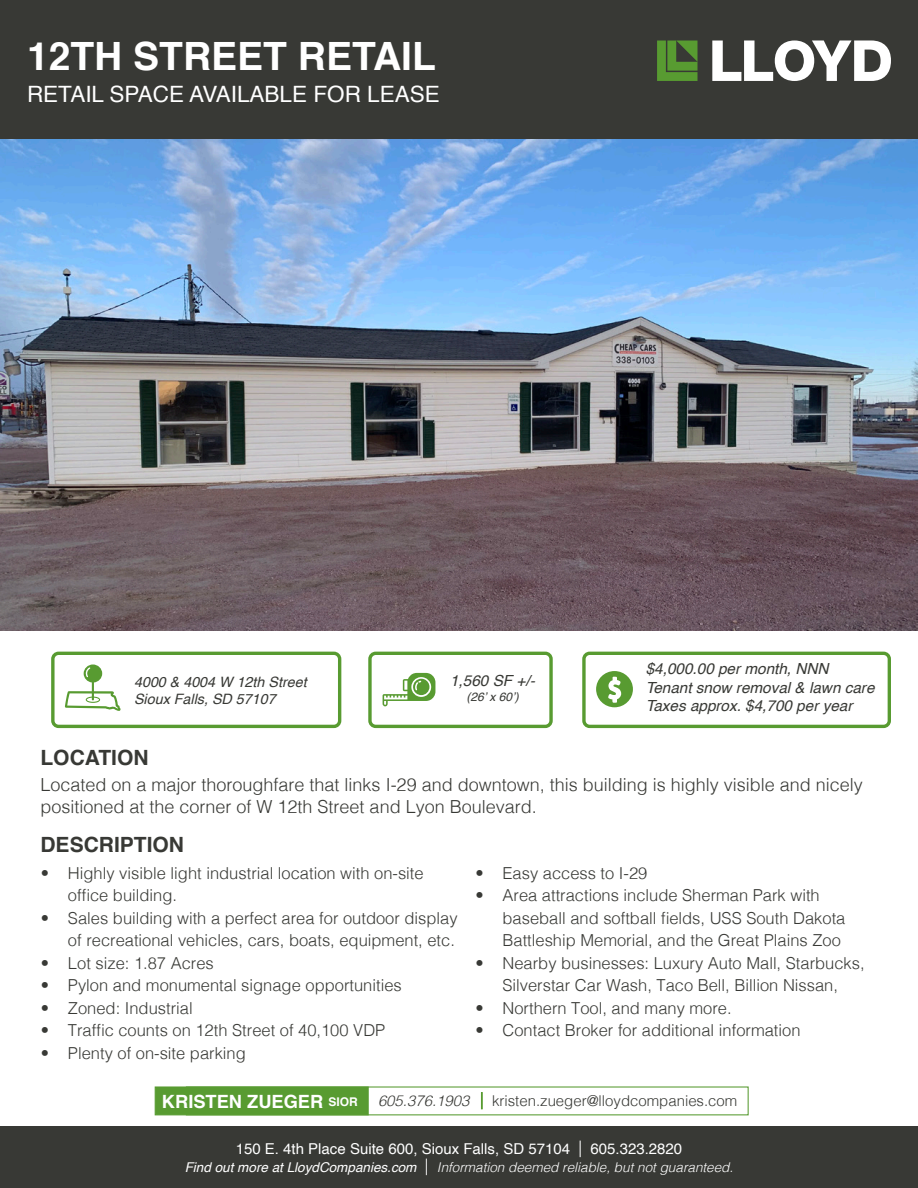
<style>
.page{position:relative;width:918px;height:1188px;background:#fff}
.page>*{position:absolute;margin:0;border:0;box-sizing:border-box;transform-origin:0 0}
.t1{font:700 39px "Helvetica";color:#fff}
.t2{font:22.5px "Helvetica";color:#fff}
.t3{font:700 21px "Helvetica";color:#383935}
.t4{font:700 18.3px "Helvetica";color:#fff}
.t5{font:300 18px/21.6px "Helvetica";color:#383935}
.t6{font:300 16.5px/22.5px "Helvetica";color:#383935}
.t7{font:italic 15.3px "Helvetica";color:#383935}
.t8{font:15px "Helvetica";color:#fff}
.t9{font:300 15px "Helvetica";color:#383935}
.t10{font:italic 14.25px "Helvetica";color:#383935}
.t11{font:italic 300 13.5px "Helvetica";color:#fff}
.t12{font:italic 12px "Helvetica";color:#383935}
.s1{font-size:12px}
.s2{font-style:italic}
.s3{font-style:italic;color:#589b31}
.s4{font-weight:300;font-size:16.5px}
.s5{font-weight:400}
.s6{font-style:normal;font-size:16.5px}
</style>
<div class="page">
<div style="left:0;top:0;width:918px;height:139px;background:#383935"></div>
<svg style="left:657px;top:41px;width:41px;height:40px"></svg>
<svg style="left:712px;top:40px;width:179px;height:41px"></svg>
<img style="left:0;top:139px;width:918px;height:492px">
<div style="left:0;top:1126px;width:918px;height:62px;background:#383935"></div>
<svg style="left:383px;top:673px;width:52px;height:33px"></svg>
<svg style="left:596px;top:671px;width:37px;height:36px"></svg>
<div style="left:582px;top:652px;width:309px;height:76px;border:3px solid #589b31;border-radius:6px"></div>
<div style="left:368px;top:652px;width:185px;height:76px;border:3px solid #589b31;border-radius:6px"></div>
<div style="left:51px;top:652px;width:290px;height:76px;border:3px solid #589b31;border-radius:6px"></div>
<svg style="left:65px;top:664px;width:56px;height:47px"></svg>
<div style="left:155px;top:1086px;width:214px;height:29px;background:#589b31;border:1px solid #589b31"></div>
<p class="t1" style="left:27px;top:25px;width:410px">12TH STREET RETAIL</p>
<p class="t2" style="left:27px;top:77px;width:414px">RETAIL SPACE AVAILABLE FOR LEASE</p>
<p class="t10" style="left:134px;top:670px;width:174px">4000 &amp; 4004 W 12th Street</p>
<p class="t10" style="left:134px;top:688px;width:143px">Sioux Falls, SD 57107</p>
<p class="t3" style="left:40px;top:740px;width:110px">LOCATION</p>
<p class="t7" style="left:450px;top:669px;width:86px">1,560 SF +/-</p>
<p class="t12" style="left:467px;top:687px;width:54px">(26’ x 60’)</p>
<p class="t7" style="left:646px;top:657px;width:184px">$4,000.00 per month, NNN</p>
<p class="t7" style="left:646px;top:675px;width:230px">Tenant snow removal &amp; lawn care</p>
<p class="t7" style="left:646px;top:693px;width:208px">Taxes approx. $4,700 per year</p>
<p class="t5" style="left:40px;top:773px;width:824px">Located on a major thoroughfare that links I-29 and downtown, this building is highly visible and nicely positioned at the corner of W 12th Street and Lyon Boulevard.</p>
<p class="t3" style="left:40px;top:828px;width:145px">DESCRIPTION</p>
<p class="t6" style="left:68px;top:860px;width:357px;text-indent:-27px">• Highly visible light industrial location with on-site office building.</p>
<p class="t6" style="left:41px;top:905px;width:418px;text-align:right">• Sales building with a perfect area for outdoor display of recreational vehicles, cars, boats, equipment, etc.</p>
<p class="t6" style="left:41px;top:950px;width:174px">• Lot size: 1.87 Acres</p>
<p class="t6" style="left:41px;top:973px;width:362px">• Pylon and monumental signage opportunities</p>
<p class="t6" style="left:41px;top:995px;width:153px">• Zoned: Industrial</p>
<p class="t6" style="left:41px;top:1018px;width:346px">• Traffic counts on 12th Street of 40,100 VDP</p>
<p class="t6" style="left:41px;top:1040px;width:206px">• Plenty of on-site parking</p>
<p class="t6" style="left:476px;top:860px;width:173px">• Easy access to I-29</p>
<p class="t6" style="left:502px;top:883px;width:344px;text-indent:-27px">• Area attractions include Sherman Park with baseball and softball fields, USS South Dakota<br>Battleship Memorial, and the Great Plains Zoo</p>
<p class="t6" style="left:476px;top:950px;width:391px;text-align:center">• Nearby businesses: Luxury Auto Mall, Starbucks,<br>Silverstar Car Wash, Taco Bell, Billion Nissan,</p>
<p class="t6" style="left:476px;top:995px;width:258px">• Northern Tool, and many more.</p>
<p class="t6" style="left:476px;top:1018px;width:327px">• Contact Broker for additional information</p>
<p class="t4" style="left:162px;top:1087px;width:197px">KRISTEN ZUEGER <span class="s1">SIOR</span></p>
<p class="t9" style="left:378px;top:1088px;width:361px"><span class="s2">605.376.1903</span> <span class="s3">|</span> kristen.zueger@lloydcompanies.com</p>
<p class="t8" style="left:236px;top:1137px;width:448px">150 E. 4th Place Suite 600, Sioux Falls, SD 57104 <span class="s4">|</span> 605.323.2820</p>
<p class="t11" style="left:185px;top:1156px;width:550px"><span class="s5">Find out more at LloydCompanies.com</span> <span class="s6">|</span> Information deemed reliable, but not guaranteed.</p>
</div>
